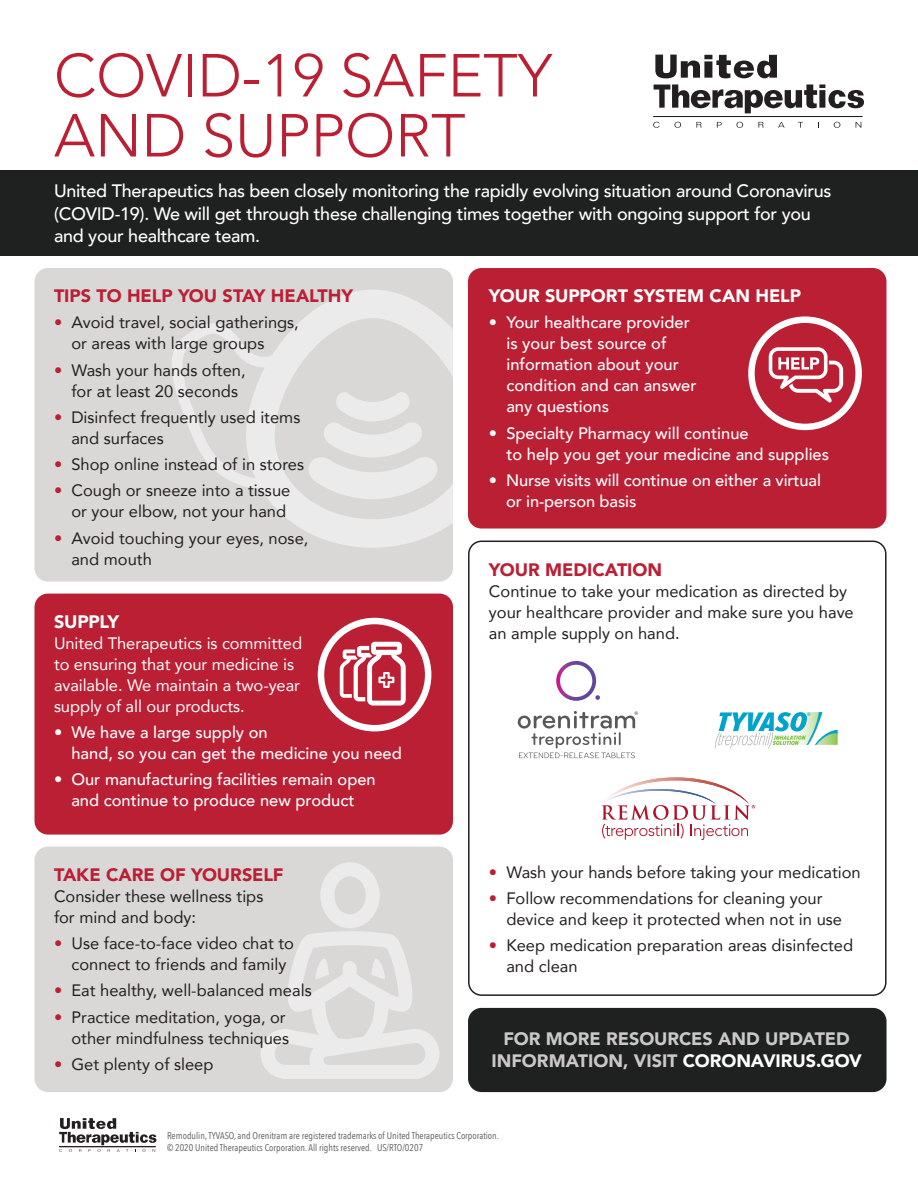
<style>
.page{position:relative;width:918px;height:1188px;background:#fff}
.page>*{position:absolute;margin:0;border:0;box-sizing:border-box;transform-origin:0 0}
.t1{font:300 60px/60px "Avenir";color:#ba1f33}
.Body{font:500 18px/22.5px "Avenir";letter-spacing:-.015em;color:#fff}
.t2{font:900 18px/22.5px "Avenir";color:#cac8c8;text-align:center}
.Subhead{font:900 18px "Avenir";letter-spacing:-.005em;color:#ba1f33}
.Subhead_ALT{font:900 18px "Avenir";letter-spacing:-.005em;color:#fff}
.Body-2{font:16.5px/21px "Avenir";color:#231f20}
.t3{font:500 16.5px/21px "Avenir";color:#fff}
.Body-3{font:16.5px/21px "Avenir";letter-spacing:-.005em;color:#fff}
.t4{font:9.75px "Avenir Next Condensed";color:#57585a}
.s1{color:#ba1f33}
.s2{color:#fff}
</style>
<div class="page">
<div style="left:34px;top:847px;width:419px;height:245px;background:#dad8d7;border-radius:14px"></div>
<svg style="left:261px;top:862px;width:178px;height:217px"></svg>
<div style="left:468px;top:268px;width:418px;height:261px;background:#ba1f33;border-radius:14px"></div>
<div style="left:34px;top:268px;width:419px;height:314px;background:#dad8d7;border-radius:14px"></div>
<svg style="left:172px;top:290px;width:281px;height:258px"></svg>
<div style="left:34px;top:594px;width:419px;height:241px;background:#ba1f33;border-radius:14px"></div>
<div style="left:0;top:171px;width:918px;height:85px;background:#1f2020"></div>
<svg style="left:655px;top:55px;width:122px;height:23px"></svg>
<svg style="left:654px;top:84px;width:210px;height:29px"></svg>
<svg style="left:653px;top:122px;width:7px;height:6px"></svg>
<svg style="left:674px;top:122px;width:7px;height:6px"></svg>
<svg style="left:696px;top:122px;width:6px;height:6px"></svg>
<svg style="left:717px;top:122px;width:5px;height:6px"></svg>
<svg style="left:736px;top:122px;width:7px;height:6px"></svg>
<svg style="left:758px;top:122px;width:6px;height:6px"></svg>
<svg style="left:778px;top:122px;width:7px;height:6px"></svg>
<svg style="left:834px;top:122px;width:6px;height:6px"></svg>
<svg style="left:856px;top:122px;width:5px;height:6px"></svg>
<hr style="left:653px;top:116px;width:209px;height:1px;background:#231f20">
<svg style="left:318px;top:618px;width:113px;height:113px"></svg>
<svg style="left:748px;top:316px;width:114px;height:114px"></svg>
<div style="left:468px;top:541px;width:419px;height:455px;border:2px solid #1f2020;border-radius:13px"></div>
<div style="left:468px;top:1008px;width:419px;height:84px;background:#1f2020;border-radius:14px"></div>
<svg style="left:556px;top:661px;width:44px;height:40px"></svg>
<svg style="left:518px;top:711px;width:120px;height:47px"></svg>
<svg style="left:602px;top:777px;width:153px;height:63px"></svg>
<svg style="left:715px;top:712px;width:123px;height:37px"></svg>
<svg style="left:59px;top:1118px;width:97px;height:34px"></svg>
<hr style="left:59px;top:1146px;width:97px;height:1px;background:#231f20">
<p class="t1" style="left:54px;top:46px;width:500px">COVID-19 SAFETY<br>AND SUPPORT</p>
<p class="Body" style="left:54px;top:179px;width:779px">United Therapeutics has been closely monitoring the rapidly evolving situation around Coronavirus (COVID-19). We will get through these challenging times together with ongoing support for you and your healthcare team.</p>
<p class="Subhead" style="left:54px;top:281px;width:301px">TIPS TO HELP YOU STAY HEALTHY</p>
<p class="Body-2" style="left:71px;top:312px;width:229px;text-indent:-17px"><span class="s1">•</span> Avoid travel, social gatherings, or areas with large groups</p>
<p class="Body-2" style="left:54px;top:359px;width:193px;text-align:center"><span class="s1">•</span> Wash your hands often, for at least 20 seconds</p>
<p class="Body-2" style="left:71px;top:406px;width:230px;text-indent:-17px"><span class="s1">•</span> Disinfect frequently used items and surfaces</p>
<p class="Body-2" style="left:54px;top:454px;width:252px"><span class="s1">•</span> Shop online instead of in stores</p>
<p class="Body-2" style="left:54px;top:480px;width:238px;text-align:right"><span class="s1">•</span> Cough or sneeze into a tissue or your elbow, not your hand</p>
<p class="Body-2" style="left:71px;top:527px;width:239px;text-indent:-17px"><span class="s1">•</span> Avoid touching your eyes, nose, and mouth</p>
<p class="Subhead_ALT" style="left:54px;top:606px;width:67px">SUPPLY</p>
<p class="Body-3" style="left:54px;top:632px;width:250px">United Therapeutics is committed to ensuring that your medicine is available. We maintain a two-year supply of all our products.</p>
<p class="t3" style="left:71px;top:721px;width:332px;text-indent:-17px">• We have a large supply on<br>hand, so you can get the medicine you need</p>
<p class="t3" style="left:54px;top:768px;width:323px;text-align:center">• Our manufacturing facilities remain open and continue to produce new product</p>
<p class="Subhead" style="left:54px;top:859px;width:231px">TAKE CARE OF YOURSELF</p>
<p class="Body-2" style="left:54px;top:885px;width:211px">Consider these wellness tips for mind and body:</p>
<p class="Body-2" style="left:54px;top:932px;width:242px;text-align:center"><span class="s1">•</span> Use face-to-face video chat to connect to friends and family</p>
<p class="Body-2" style="left:54px;top:980px;width:259px"><span class="s1">•</span> Eat healthy, well-balanced meals</p>
<p class="Body-2" style="left:54px;top:1006px;width:237px;text-align:right"><span class="s1">•</span> Practice meditation, yoga, or other mindfulness techniques</p>
<p class="Body-2" style="left:54px;top:1053px;width:161px"><span class="s1">•</span> Get plenty of sleep</p>
<p class="Subhead_ALT" style="left:489px;top:281px;width:314px">YOUR SUPPORT SYSTEM CAN HELP</p>
<p class="t3" style="left:506px;top:311px;width:192px;text-indent:-17px">• Your healthcare provider is your best source of information about your condition and can answer any questions</p>
<p class="t3" style="left:506px;top:422px;width:324px;text-indent:-17px">• Specialty Pharmacy will continue<br>to help you get your medicine and supplies</p>
<p class="t3" style="left:506px;top:469px;width:317px;text-indent:-17px">• Nurse visits will continue on either a virtual or in-person basis</p>
<p class="Subhead" style="left:489px;top:554px;width:175px">YOUR MEDICATION</p>
<p class="Body-2" style="left:489px;top:580px;width:366px">Continue to take your medication as directed by your healthcare provider and make sure you have an ample supply on hand.</p>
<p class="Body-2" style="left:489px;top:861px;width:373px"><span class="s1">•</span> Wash your hands before taking your medication</p>
<p class="Body-2" style="left:506px;top:887px;width:337px;text-indent:-17px"><span class="s1">•</span> Follow recommendations for cleaning your device and keep it protected when not in use</p>
<p class="Body-2" style="left:506px;top:935px;width:348px;text-indent:-17px"><span class="s1">•</span> Keep medication preparation areas disinfected and clean</p>
<p class="t2" style="left:492px;top:1027px;width:372px">FOR MORE RESOURCES AND UPDATED<br>INFORMATION, VISIT <span class="s2">CORONAVIRUS.GOV</span></p>
<p class="t4" style="left:167px;top:1127px;width:333px">Remodulin, TYVASO, and Orenitram are registered trademarks of United Therapeutics Corporation.</p>
<p class="t4" style="left:167px;top:1139px;width:258px">© 2020 United Therapeutics Corporation. All rights reserved. US/RTO/0207</p>
</div>
